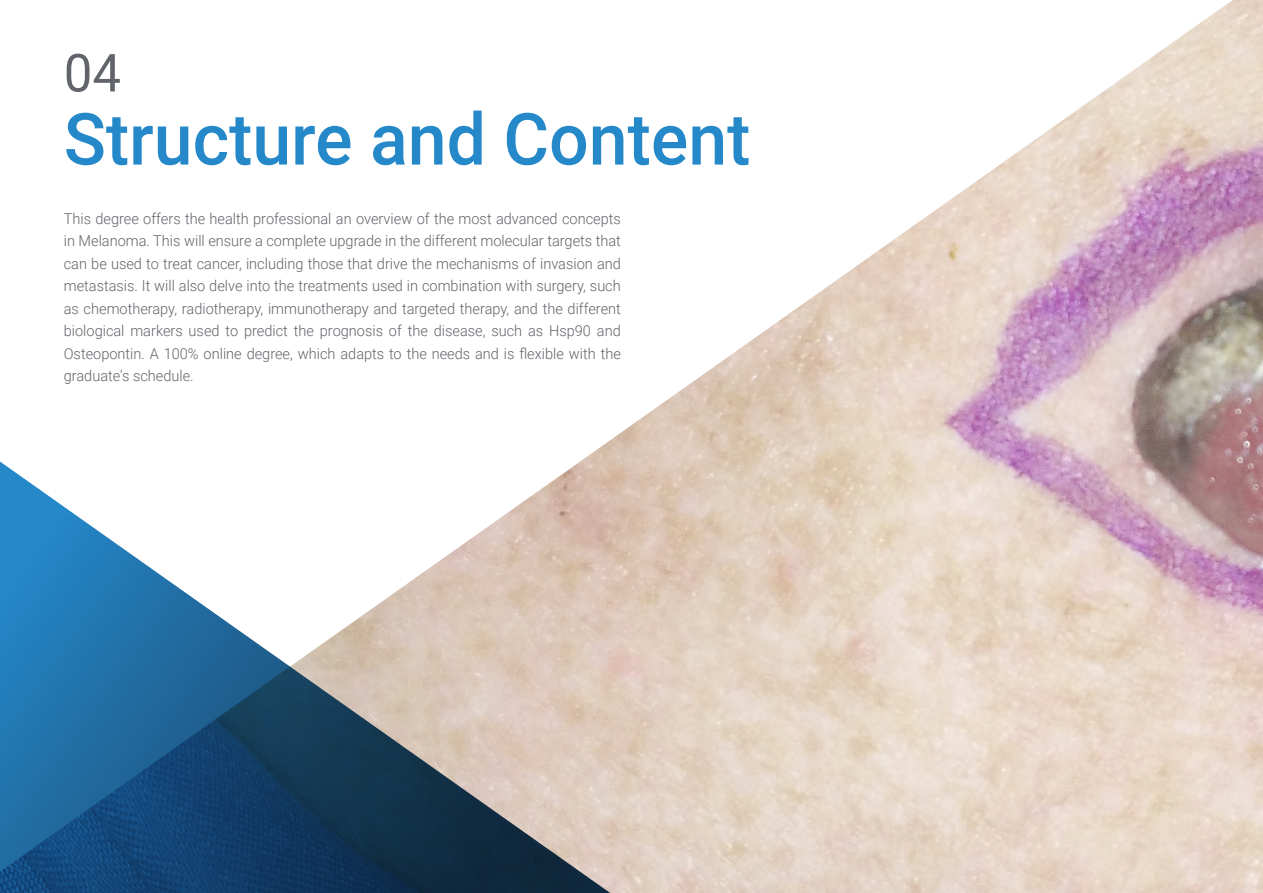
<style>
.page{position:relative;width:1263px;height:893px;background:#fff}
.page>*{position:absolute;margin:0;border:0;box-sizing:border-box;transform-origin:0 0}
.t1{font:500 72px "Roboto";color:#2488c9}
.t2{font:52.5px "Roboto";color:#61646a}
.t3{font:300 15px/22.5px "Roboto";color:#61646a;text-align:justify}
</style>
<div class="page">
<img style="left:602px;top:0;width:661px;height:893px">
<svg style="left:0;top:446px;width:640px;height:447px"></svg>
<h2 class="t2" style="left:64px;top:36px;width:59px">04</h2>
<h1 class="t1" style="left:64px;top:89px;width:688px">Structure and Content</h1>
<p class="t3" style="left:64px;top:207px;width:559px">This degree offers the health professional an overview of the most advanced concepts in Melanoma. This will ensure a complete upgrade in the different molecular targets that can be used to treat cancer, including those that drive the mechanisms of invasion and metastasis. It will also delve into the treatments used in combination with surgery, such as chemotherapy, radiotherapy, immunotherapy and targeted therapy, and the different biological markers used to predict the prognosis of the disease, such as Hsp90 and Osteopontin. A 100% online degree, which adapts to the needs and is flexible with the graduate's schedule.</p>
</div>
